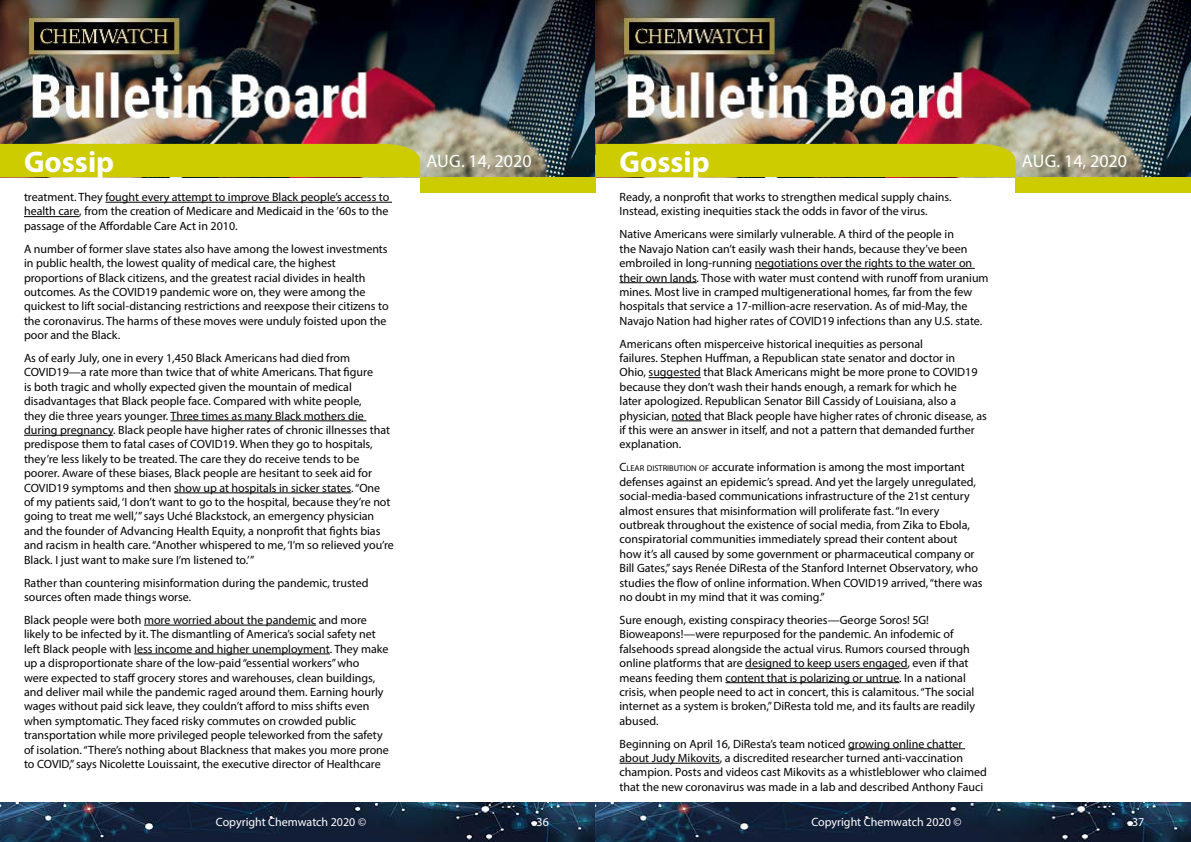
<style>
.page{position:relative;width:1191px;height:842px;background:#fff}
.page>*{position:absolute;margin:0;border:0;box-sizing:border-box;transform-origin:0 0}
.t1{font:700 30px "Myriad Pro";color:#fff}
.t2{font:18px "Myriad Pro";color:#fff}
.t3{font:12px/14.4px "Myriad Pro";color:#000}
.t4{font:12px "Myriad Pro";color:#fff}
.s1{font-style:inherit}
.s2{font-size:8.4px}
</style>
<div class="page">
<img style="left:0;top:0;width:1191px;height:177px">
<div style="left:420px;top:177px;width:175px;height:15px;background:#cc0"></div>
<div style="left:1015px;top:177px;width:176px;height:15px;background:#cc0"></div>
<div style="left:0;top:144px;width:420px;height:33px;background:#cc0"></div>
<div style="left:595px;top:144px;width:420px;height:33px;background:#cc0"></div>
<img style="left:0;top:802px;width:1191px;height:40px">
<hr style="left:755px;top:268px;width:219px;height:1px;background:#000">
<hr style="left:619px;top:282px;width:77px;height:1px;background:#000">
<hr style="left:648px;top:377px;width:53px;height:1px;background:#000">
<hr style="left:671px;top:421px;width:30px;height:1px;background:#000">
<hr style="left:745px;top:668px;width:162px;height:1px;background:#000">
<hr style="left:725px;top:682px;width:174px;height:1px;background:#000">
<hr style="left:848px;top:748px;width:117px;height:1px;background:#000">
<hr style="left:619px;top:763px;width:101px;height:1px;background:#000">
<hr style="left:105px;top:202px;width:287px;height:1px;background:#000">
<hr style="left:24px;top:216px;width:55px;height:1px;background:#000">
<hr style="left:170px;top:421px;width:196px;height:1px;background:#000">
<hr style="left:24px;top:435px;width:89px;height:1px;background:#000">
<hr style="left:174px;top:493px;width:177px;height:1px;background:#000">
<hr style="left:144px;top:625px;width:172px;height:1px;background:#000">
<hr style="left:134px;top:654px;width:196px;height:1px;background:#000">
<h1 class="t1" style="left:24px;top:142px;width:92px">Gossip</h1>
<h2 class="t2" style="left:426px;top:150px;width:107px">Aug. 14, 2020</h2>
<h1 class="t1" style="left:619px;top:142px;width:92px">Gossip</h1>
<h2 class="t2" style="left:1022px;top:150px;width:107px">Aug. 14, 2020</h2>
<p class="t3" style="left:619px;top:190px;width:333px">Ready, a nonprofit that works to strengthen medical supply chains.<br>Instead, existing inequities stack the odds in favor of the virus.</p>
<p class="t3" style="left:619px;top:227px;width:371px">Native Americans were similarly vulnerable. A third of the people in<br>the Navajo Nation can’t easily wash their hands, because they’ve been embroiled in long-running negotiations over the rights to the water on their own lands. Those with water must contend with runoff from uranium mines. Most live in cramped multigenerational homes, far from the few hospitals that service a 17-million-acre reservation. As of mid-May, the Navajo Nation had higher rates of COVID19 infections than any U.S. state.</p>
<p class="t3" style="left:619px;top:336px;width:369px">Americans often misperceive historical inequities as personal<br>failures. Stephen Huffman, a Republican state senator and doctor in<br>Ohio, suggested that Black Americans might be more prone to COVID19 because they don’t wash their hands enough, a remark for which he<br>later apologized. Republican Senator Bill Cassidy of Louisiana, also a physician, noted that Black people have higher rates of chronic disease, as if this were an answer in itself, and not a pattern that demanded further explanation.</p>
<p class="t3" style="left:619px;top:460px;width:364px"><span class="s1">C</span><span class="s2">LEAR DISTRIBUTION OF</span> accurate information is among the most important defenses against an epidemic’s spread. And yet the largely unregulated, social-media-based communications infrastructure of the 21st century almost ensures that misinformation will proliferate fast. “In every outbreak throughout the existence of social media, from Zika to Ebola, conspiratorial communities immediately spread their content about<br>how it’s all caused by some government or pharmaceutical company or Bill Gates,” says Renée DiResta of the Stanford Internet Observatory, who studies the flow of online information. When COVID19 arrived, “there was no doubt in my mind that it was coming.”</p>
<p class="t3" style="left:619px;top:612px;width:357px">Sure enough, existing conspiracy theories—George Soros! 5G!<br>Bioweapons!—were repurposed for the pandemic. An infodemic of falsehoods spread alongside the actual virus. Rumors coursed through online platforms that are designed to keep users engaged, even if that means feeding them content that is polarizing or untrue. In a national crisis, when people need to act in concert, this is calamitous. “The social internet as a system is broken,” DiResta told me, and its faults are readily abused.</p>
<p class="t3" style="left:619px;top:736px;width:369px">Beginning on April 16, DiResta’s team noticed growing online chatter about Judy Mikovits, a discredited researcher turned anti-vaccination champion. Posts and videos cast Mikovits as a whistleblower who claimed that the new coronavirus was made in a lab and described Anthony Fauci</p>
<p class="t3" style="left:24px;top:190px;width:367px;text-align:justify">treatment. They fought every attempt to improve Black people’s access to health care, from the creation of Medicare and Medicaid in the ’60s to the passage of the Affordable Care Act in 2010.</p>
<p class="t3" style="left:24px;top:241px;width:366px">A number of former slave states also have among the lowest investments in public health, the lowest quality of medical care, the highest proportions of Black citizens, and the greatest racial divides in health outcomes. As the COVID19 pandemic wore on, they were among the quickest to lift social-distancing restrictions and reexpose their citizens to the coronavirus. The harms of these moves were unduly foisted upon the poor and the Black.</p>
<p class="t3" style="left:24px;top:351px;width:371px">As of early July, one in every 1,450 Black Americans had died from COVID19—a rate more than twice that of white Americans. That figure<br>is both tragic and wholly expected given the mountain of medical disadvantages that Black people face. Compared with white people,<br>they die three years younger. Three times as many Black mothers die during pregnancy. Black people have higher rates of chronic illnesses that predispose them to fatal cases of COVID19. When they go to hospitals, they’re less likely to be treated. The care they do receive tends to be poorer. Aware of these biases, Black people are hesitant to seek aid for COVID19 symptoms and then show up at hospitals in sicker states. “One<br>of my patients said, ‘I don’t want to go to the hospital, because they’re not going to treat me well,’” says Uché Blackstock, an emergency physician and the founder of Advancing Health Equity, a nonprofit that fights bias and racism in health care. “Another whispered to me, ‘I’m so relieved you’re Black. I just want to make sure I’m listened to.’”</p>
<p class="t3" style="left:24px;top:575px;width:346px">Rather than countering misinformation during the pandemic, trusted sources often made things worse.</p>
<p class="t3" style="left:24px;top:612px;width:366px">Black people were both more worried about the pandemic and more likely to be infected by it. The dismantling of America’s social safety net left Black people with less income and higher unemployment. They make up a disproportionate share of the low-paid “essential workers” who<br>were expected to staff grocery stores and warehouses, clean buildings, and deliver mail while the pandemic raged around them. Earning hourly wages without paid sick leave, they couldn’t afford to miss shifts even when symptomatic. They faced risky commutes on crowded public transportation while more privileged people teleworked from the safety of isolation. “There’s nothing about Blackness that makes you more prone to COVID,” says Nicolette Louissaint, the executive director of Healthcare</p>
<p class="t4" style="left:216px;top:815px;width:152px">Copyright Chemwatch 2020 ©</p>
<p class="t4" style="left:536px;top:815px;width:14px">36</p>
<p class="t4" style="left:811px;top:815px;width:152px">Copyright Chemwatch 2020 ©</p>
<p class="t4" style="left:1132px;top:815px;width:14px">37</p>
</div>
